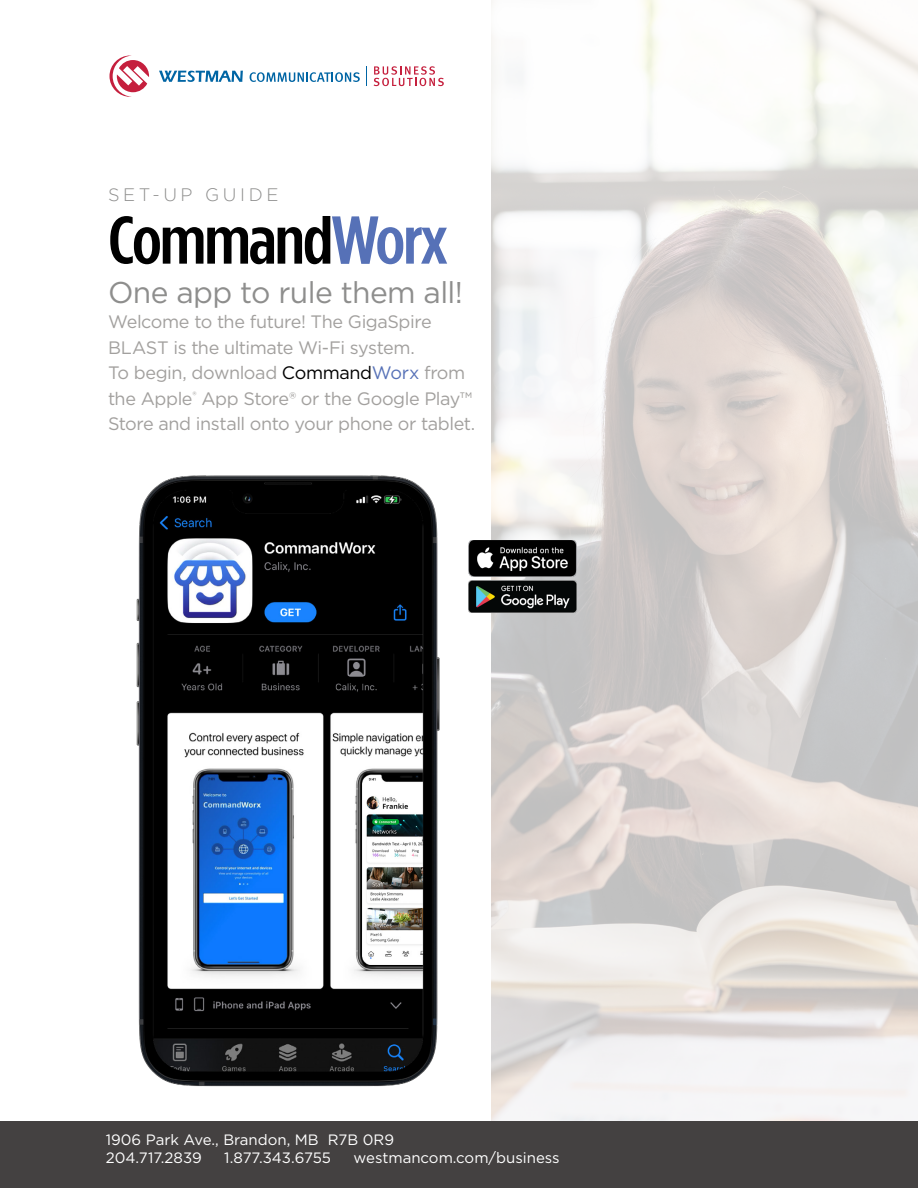
<style>
.page{position:relative;width:918px;height:1188px;background:#fff}
.page>*{position:absolute;margin:0;border:0;box-sizing:border-box;transform-origin:0 0}
.t1{font:500 67.5px "Gotham Condensed";letter-spacing:-.03em;color:#000;scale:1.2 1}
.t2{font:30px "Gotham";letter-spacing:-.02em;color:#8e8e8d}
.t3{font:18px/25.5px "Gotham";letter-spacing:-.025em;color:#a2a09e}
.t4{font:300 18px "Gotham";letter-spacing:.2em;color:#8e8e8d}
.t5{font:15px "Gotham";color:#fff}
.s1{color:#5671b7}
.s2{color:#000}
</style>
<div class="page">
<svg style="left:110px;top:56px;width:39px;height:41px"></svg>
<svg style="left:159px;top:71px;width:84px;height:11px"></svg>
<svg style="left:366px;top:66px;width:1px;height:20px"></svg>
<svg style="left:374px;top:66px;width:70px;height:20px"></svg>
<svg style="left:250px;top:72px;width:110px;height:10px"></svg>
<img style="left:491px;top:0;width:427px;height:1121px">
<div style="left:0;top:1121px;width:918px;height:67px;background:#444141"></div>
<img style="left:136px;top:475px;width:304px;height:612px">
<img style="left:468px;top:540px;width:108px;height:36px">
<img style="left:468px;top:580px;width:108px;height:32px">
<p class="t4" style="left:108px;top:185px;width:172px">SET-UP GUIDE</p>
<p class="t1" style="left:108px;top:203px;width:285px">Command<span class="s1">Worx</span></p>
<p class="t2" style="left:108px;top:273px;width:357px">One app to rule them all!</p>
<p class="t3" style="left:108px;top:309px;width:369px">Welcome to the future! The GigaSpire BLAST is the ultimate Wi-Fi system.<br>To begin, download <span class="s2">Command</span><span class="s1">Worx</span> from the Apple<sup>®</sup> App Store® or the Google Play™ Store and install onto your phone or tablet.</p>
<p class="t5" style="left:106px;top:1130px;width:290px">1906 Park Ave., Brandon, MB R7B 0R9</p>
<p class="t5" style="left:106px;top:1148px;width:97px">204.717.2839</p>
<p class="t5" style="left:224px;top:1148px;width:108px">1.877.343.6755</p>
<p class="t5" style="left:354px;top:1148px;width:208px">westmancom.com/business</p>
</div>
